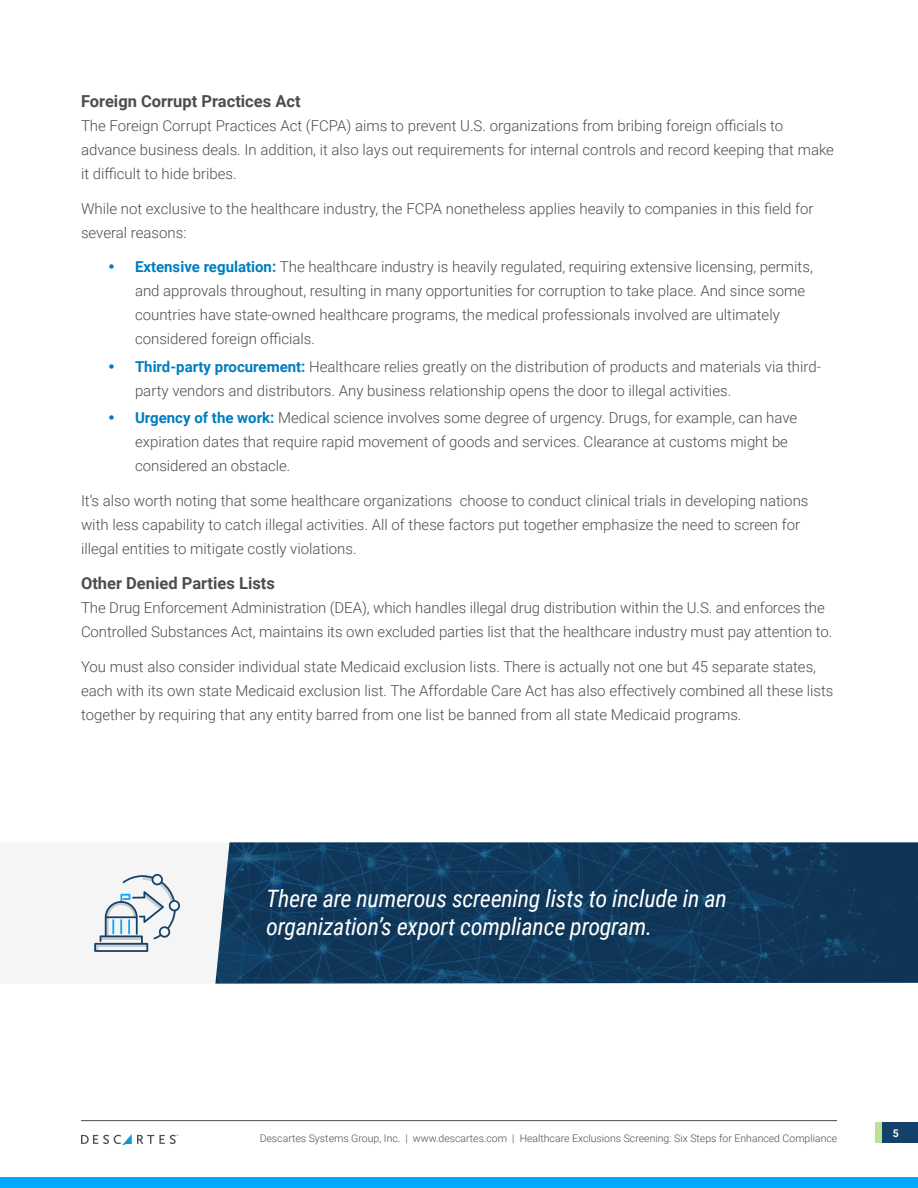
<style>
.page{position:relative;width:918px;height:1188px;background:#fff}
.page>*{position:absolute;margin:0;border:0;box-sizing:border-box;transform-origin:0 0}
.t1{font:italic 24px/28.8px "Roboto Condensed";letter-spacing:-.01em;color:#fff}
.t2{font:700 16.5px "Roboto";color:#4d4d4d}
.t3{font:300 15px/24px "Roboto";color:#4d4d4d}
.t4{font:700 11.1px "Roboto";color:#fff}
.t5{font:300 10.5px "Roboto";color:#4d4d4d}
.s1{font-weight:700;color:#007dc0}
.s2{font-size:10.5px}
</style>
<div class="page">
<svg style="left:81px;top:1134px;width:98px;height:12px"></svg>
<hr style="left:81px;top:1120px;width:756px;height:1px;background:#4d4d4d">
<div style="left:882px;top:1122px;width:36px;height:21px;background:#134169"></div>
<div style="left:876px;top:1122px;width:6px;height:21px;background:#bce194"></div>
<div style="left:0;top:1177px;width:918px;height:11px;background:#0af"></div>
<img style="left:259px;top:842px;width:659px;height:142px">
<svg style="left:94px;top:842px;width:165px;height:142px"></svg>
<p class="t2" style="left:81px;top:89px;width:221px">Foreign Corrupt Practices Act</p>
<p class="t3" style="left:81px;top:113px;width:755px">The Foreign Corrupt Practices Act (FCPA) aims to prevent U.S. organizations from bribing foreign officials to advance business deals. In addition, it also lays out requirements for internal controls and record keeping that make it difficult to hide bribes.</p>
<p class="t3" style="left:81px;top:196px;width:734px">While not exclusive to the healthcare industry, the FCPA nonetheless applies heavily to companies in this field for several reasons:</p>
<p class="t3" style="left:135px;top:255px;width:679px"><span class="s1">Extensive regulation:</span> The healthcare industry is heavily regulated, requiring extensive licensing, permits, and approvals throughout, resulting in many opportunities for corruption to take place. And since some countries have state-owned healthcare programs, the medical professionals involved are ultimately considered foreign officials.</p>
<p class="t3" style="left:135px;top:354px;width:688px"><span class="s1">Third-party procurement:</span> Healthcare relies greatly on the distribution of products and materials via third&shy;party vendors and distributors. Any business relationship opens the door to illegal activities.</p>
<p class="t3" style="left:135px;top:405px;width:664px"><span class="s1">Urgency of the work:</span> Medical science involves some degree of urgency. Drugs, for example, can have expiration dates that require rapid movement of goods and services. Clearance at customs might be considered an obstacle.</p>
<p class="t3" style="left:81px;top:488px;width:729px">It’s also worth noting that some healthcare organizations choose to conduct clinical trials in developing nations with less capability to catch illegal activities. All of these factors put together emphasize the need to screen for illegal entities to mitigate costly violations.</p>
<p class="t2" style="left:81px;top:572px;width:195px">Other Denied Parties Lists</p>
<p class="t3" style="left:81px;top:595px;width:753px">The Drug Enforcement Administration (DEA), which handles illegal drug distribution within the U.S. and enforces the<br>Controlled Substances Act, maintains its own excluded parties list that the healthcare industry must pay attention to.</p>
<p class="t3" style="left:81px;top:654px;width:754px">You must also consider individual state Medicaid exclusion lists. There is actually not one but 45 separate states, each with its own state Medicaid exclusion list. The Affordable Care Act has also effectively combined all these lists together by requiring that any entity barred from one list be banned from all state Medicaid programs.</p>
<h1 class="t1" style="left:266px;top:883px;width:462px">There are numerous screening lists to include in an organization’s export compliance program.</h1>
<p class="t5" style="left:260px;top:1131px;width:579px">Descartes Systems Group, Inc. | www.descartes.com | Healthcare Exclusions Screening: Six Steps for Enhanced Compliance</p>
<p class="t4" style="left:892px;top:1126px;width:9px">5<span class="s2">5</span></p>
</div>
